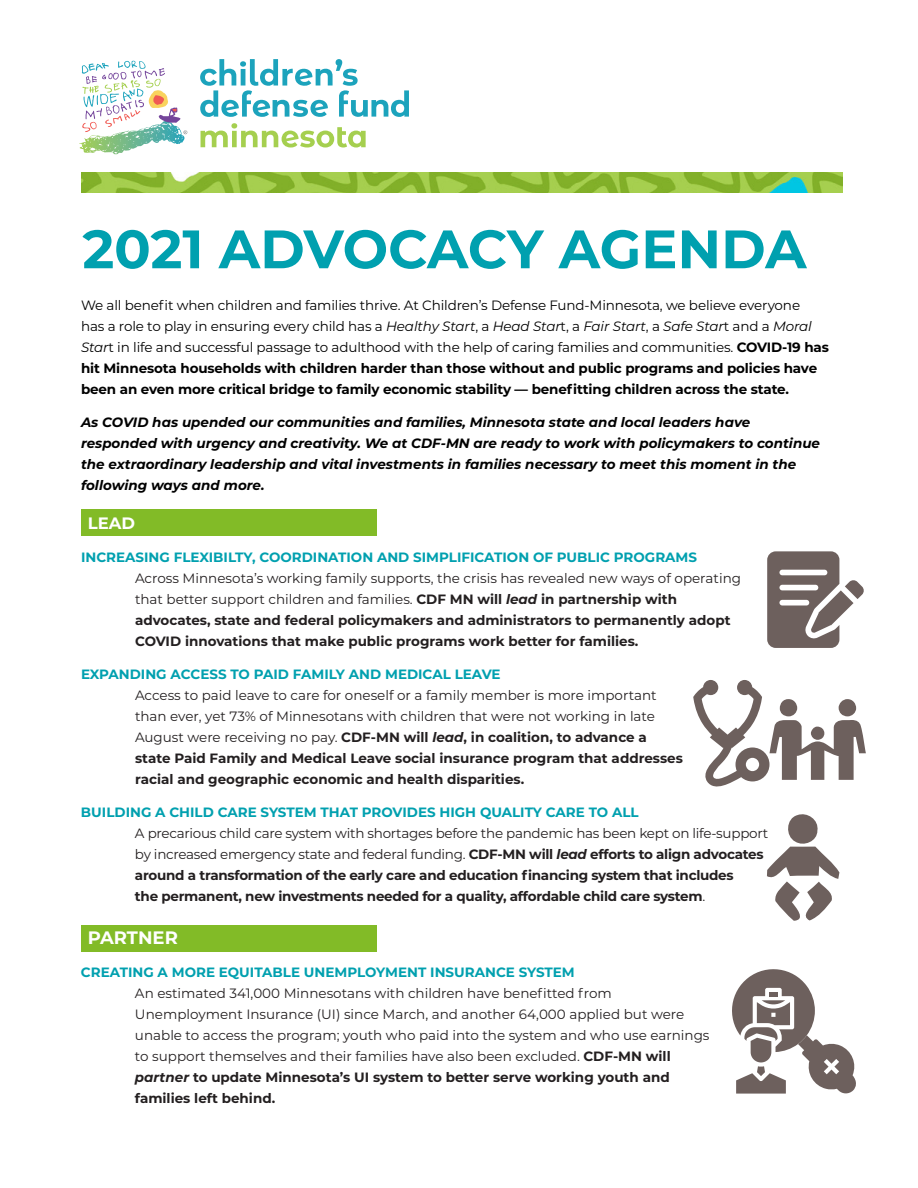
<style>
.page{position:relative;width:918px;height:1188px;background:#fff}
.page>*{position:absolute;margin:0;border:0;box-sizing:border-box;transform-origin:0 0}
.Normal__Web{font:700 54px "Montserrat";letter-spacing:-.005em;color:#00a0af}
.t1{font:700 18px "Montserrat";color:#fff}
.t2{font:700 16.5px "Montserrat";color:#fff}
.t3{font:13.5px/21px "Montserrat";color:#231f20}
.t4{font:700 13.5px/21px "Montserrat";letter-spacing:-.015em;color:#231f20}
.Normal__Web-2{font:13.5px/21px "Montserrat";letter-spacing:-.01em;color:#000}
.t5{font:italic 700 13.5px/21px "Montserrat";color:#000}
.t6{font:700 13.5px "Montserrat";color:#00a0af}
.s1{font-style:italic}
.s2{font-weight:700}
.s3{font-weight:400}
.s4{font-weight:700;font-style:italic}
</style>
<div class="page">
<div style="left:81px;top:509px;width:295px;height:27px;background:#82bb27"></div>
<div style="left:81px;top:925px;width:295px;height:27px;background:#82bb27"></div>
<svg style="left:201px;top:123px;width:165px;height:25px"></svg>
<svg style="left:200px;top:59px;width:209px;height:58px"></svg>
<svg style="left:79px;top:61px;width:108px;height:92px"></svg>
<svg style="left:693px;top:680px;width:173px;height:107px"></svg>
<svg style="left:767px;top:551px;width:97px;height:97px"></svg>
<svg style="left:767px;top:814px;width:72px;height:107px"></svg>
<img style="left:81px;top:173px;width:762px;height:19px">
<svg style="left:732px;top:969px;width:124px;height:125px"></svg>
<p class="Normal__Web" style="left:82px;top:210px;width:726px">2021 ADVOCACY AGENDA</p>
<p class="Normal__Web-2" style="left:81px;top:294px;width:749px">We all benefit when children and families thrive. At Children’s Defense Fund-Minnesota, we believe everyone<br>has a role to play in ensuring every child has a <span class="s1">Healthy Start</span>, a <span class="s1">Head Star</span>t, a <span class="s1">Fair Start</span>, a <span class="s1">Safe Star</span>t and a <span class="s1">Moral Star</span>t in life and successful passage to adulthood with the help of caring families and communities. <span class="s2">COVID-19 has hit Minnesota households with children harder than those without and public programs and policies have been an even more critical bridge to family economic stability — benefitting children across the state.</span></p>
<p class="t5" style="left:81px;top:411px;width:741px">As COVID has upended our communities and families, Minnesota state and local leaders have responded with urgency and creativity. We at CDF-MN are ready to work with policymakers to continue the extraordinary leadership and vital investments in families necessary to meet this moment in the following ways and more.</p>
<p class="t2" style="left:88px;top:511px;width:49px">LEAD</p>
<p class="t6" style="left:81px;top:547px;width:618px">INCREASING FLEXIBILTY, COORDINATION AND SIMPLIFICATION OF PUBLIC PROGRAMS</p>
<p class="t4" style="left:135px;top:567px;width:608px"><span class="s3">Across Minnesota’s working family supports, the crisis has revealed new ways of operating that better support children and families.</span> CDF MN will <span class="s1">lead</span> in partnership with advocates, state and federal policymakers and administrators to permanently adopt COVID innovations that make public programs work better for families.</p>
<p class="t6" style="left:81px;top:664px;width:421px">EXPANDING ACCESS TO PAID FAMILY AND MEDICAL LEAVE</p>
<p class="t3" style="left:135px;top:684px;width:549px">Access to paid leave to care for oneself or a family member is more important than ever, yet 73% of Minnesotans with children that were not working in late August were receiving no pay. <span class="s2">CDF-MN will</span> <span class="s4">lead</span><span class="s2">, in coalition, to advance a state Paid Family and Medical Leave social insurance program that addresses racial and geographic economic and health disparities.</span></p>
<p class="t6" style="left:81px;top:802px;width:559px">BUILDING A CHILD CARE SYSTEM THAT PROVIDES HIGH QUALITY CARE TO ALL</p>
<p class="t4" style="left:135px;top:822px;width:635px"><span class="s3">A precarious child care system with shortages before the pandemic has been kept on life-support by increased emergency state and federal funding.</span> CDF-MN will <span class="s1">lead</span> efforts to align advocates around a transformation of the early care and education financing system that includes<br>the permanent, new investments needed for a quality, affordable child care system<span class="s3">.</span></p>
<p class="t1" style="left:88px;top:925px;width:92px">PARTNER</p>
<p class="t6" style="left:81px;top:962px;width:495px">CREATING A MORE EQUITABLE UNEMPLOYMENT INSURANCE SYSTEM</p>
<p class="t3" style="left:135px;top:982px;width:576px">An estimated 341,000 Minnesotans with children have benefitted from Unemployment Insurance (UI) since March, and another 64,000 applied but were unable to access the program; youth who paid into the system and who use earnings to support themselves and their families have also been excluded. <span class="s2">CDF-MN will </span><span class="s4">partner</span> <span class="s2">to update Minnesota’s UI system to better serve working youth and families left behind.</span></p>
</div>
